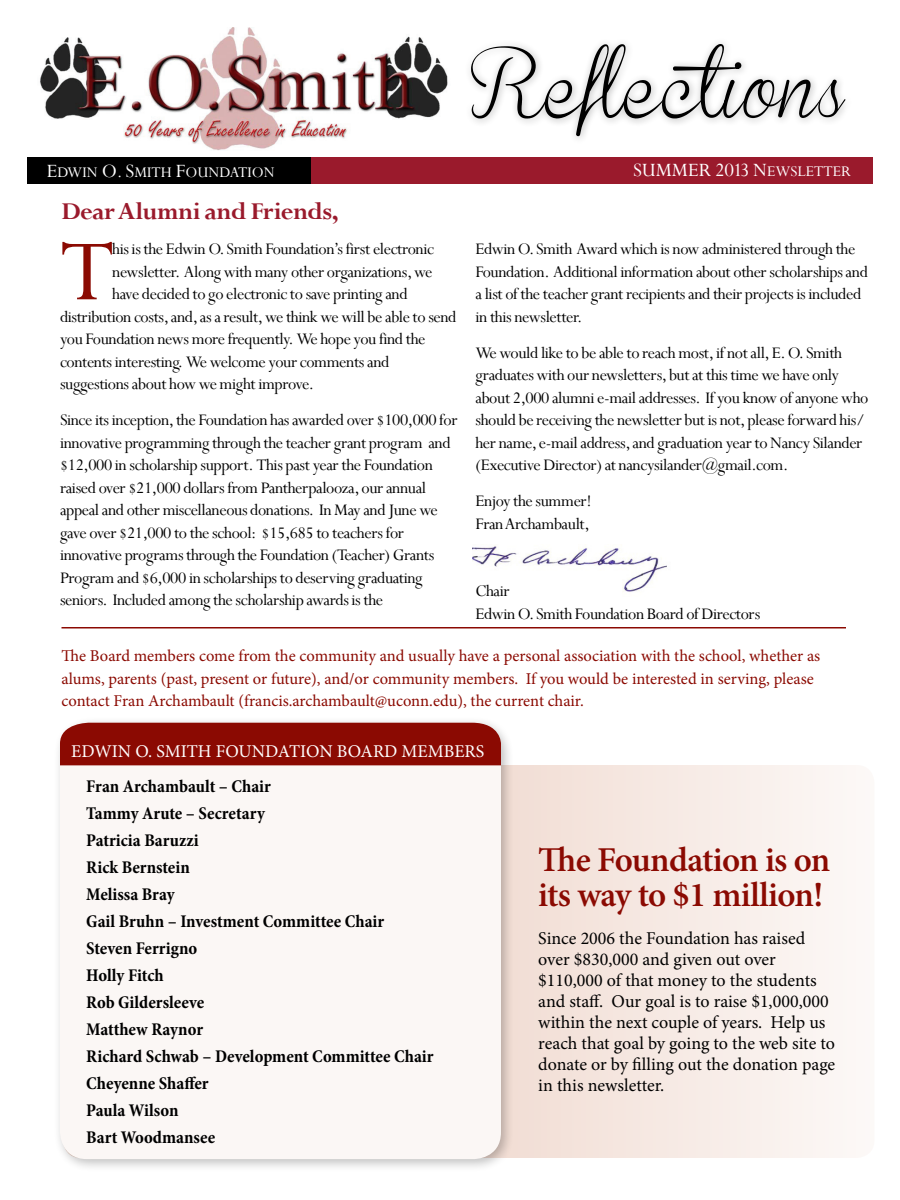
<style>
.page{position:relative;width:900px;height:1200px;background:#fff}
.page>*{position:absolute;margin:0;border:0;box-sizing:border-box;transform-origin:0 0}
.Body_Copy_Intial_Cap{font:96.6px "Perpetua";color:#8b0a02}
.t1{font:70.5px "Brannboll Smal";color:#000}
.t2{font:600 34.95px/35px "Minion Pro";letter-spacing:-.02em;color:#8b0a02}
.Subhead{font:700 27px "Perpetua";letter-spacing:-.02em;color:#9a1a2c}
.t3{font:21px "Perpetua";color:#fff}
.Body_Copy{font:18px/22.5px "Perpetua";letter-spacing:-.02em;color:#000}
.Body_Copy_Intial_Cap-2{font:18px "Perpetua";letter-spacing:-.025em;color:#000}
.t4{font:700 condensed 18px "Minion Pro";color:#000}
.t5{font:18px/21px "Minion Pro";letter-spacing:-.005em;color:#000}
.t6{font:18px "Minion Pro";color:#fff}
.t7{font:16.5px/22.5px "Minion Pro";letter-spacing:-.005em;color:#8b0a02}
.t8{font:16.5px "Perpetua";color:#fff}
.s1{font-size:21px}
.s2{font-size:18px}
.s3{font-size:16.5px}
</style>
<div class="page">
<img style="left:40px;top:27px;width:408px;height:124px">
<div style="left:27px;top:157px;width:846px;height:27px;background:#9a1a2c"></div>
<div style="left:27px;top:157px;width:284px;height:27px;background:#000"></div>
<img style="left:472px;top:545px;width:195px;height:47px">
<div style="left:464px;top:37px;width:390px;height:108px;background:#000;opacity:.3"></div>
<svg style="left:63px;top:765px;width:811px;height:393px;fill:#f7ebe6"></svg>
<div style="left:53px;top:716px;width:461px;height:457px;background:#000;opacity:.25"></div>
<div style="left:60px;top:723px;width:441px;height:436px;background:#fbf7f5;border-radius:27px"></div>
<div style="left:60px;top:723px;width:441px;height:42px;background:#8b0a02"></div>
<hr style="left:62px;top:627px;width:784px;height:1px;background:#8b0a02">
<p class="t1" style="left:471px;top:50px;width:374px">Reflections</p>
<p class="t8" style="left:47px;top:162px;width:230px"><span class="s1">E</span>DWIN <span class="s1">O</span><span class="s2">.</span> <span class="s1">S</span>MITH <span class="s1">F</span>OUNDATION</p>
<p class="t3" style="left:633px;top:157px;width:219px">SUMMER 2013 N<span class="s3">EWSLETTER</span></p>
<p class="Subhead" style="left:62px;top:195px;width:279px">Dear Alumni and Friends,</p>
<p class="Body_Copy_Intial_Cap" style="left:60px;top:211px;width:56px">T</p>
<p class="Body_Copy_Intial_Cap-2" style="left:112px;top:238px;width:323px">his is the Edwin O. Smith Foundation’s first electronic</p>
<p class="Body_Copy_Intial_Cap-2" style="left:112px;top:260px;width:322px">newsletter. Along with many other organizations, we</p>
<p class="Body_Copy_Intial_Cap-2" style="left:112px;top:283px;width:297px">have decided to go electronic to save printing and</p>
<p class="Body_Copy_Intial_Cap-2" style="left:60px;top:305px;width:398px">distribution costs, and, as a result, we think we will be able to send</p>
<p class="Body_Copy_Intial_Cap-2" style="left:60px;top:328px;width:367px">you Foundation news more frequently. We hope you find the</p>
<p class="Body_Copy_Intial_Cap-2" style="left:60px;top:350px;width:331px">contents interesting. We welcome your comments and</p>
<p class="Body_Copy_Intial_Cap-2" style="left:60px;top:373px;width:255px">suggestions about how we might improve.</p>
<p class="Body_Copy" style="left:60px;top:409px;width:399px">Since its inception, the Foundation has awarded over $100,000 for innovative programming through the teacher grant program and $12,000 in scholarship support. This past year the Foundation raised over $21,000 dollars from Pantherpalooza, our annual appeal and other miscellaneous donations. In May and June we gave over $21,000 to the school: $15,685 to teachers for innovative programs through the Foundation (Teacher) Grants Program and $6,000 in scholarships to deserving graduating seniors. Included among the scholarship awards is the</p>
<p class="Body_Copy" style="left:476px;top:238px;width:394px">Edwin O. Smith Award which is now administered through the Foundation. Additional information about other scholarships and a list of the teacher grant recipients and their projects is included in this newsletter.</p>
<p class="Body_Copy" style="left:476px;top:341px;width:395px">We would like to be able to reach most, if not all, E. O. Smith graduates with our newsletters, but at this time we have only about 2,000 alumni e-mail addresses. If you know of anyone who should be receiving the newsletter but is not, please forward his/ her name, e-mail address, and graduation year to Nancy Silander (Executive Director) at nancysilander@gmail.com.</p>
<p class="Body_Copy" style="left:476px;top:490px;width:118px">Enjoy the summer!</p>
<p class="Body_Copy" style="left:476px;top:512px;width:116px">Fran Archambault,</p>
<p class="Body_Copy" style="left:476px;top:580px;width:36px">Chair</p>
<p class="Body_Copy" style="left:476px;top:602px;width:286px">Edwin O. Smith Foundation Board of Directors</p>
<p class="t7" style="left:62px;top:645px;width:760px">The Board members come from the community and usually have a personal association with the school, whether as alums, parents (past, present or future), and/or community members. If you would be interested in serving, please contact Fran Archambault (francis.archambault@uconn.edu), the current chair.</p>
<p class="t6" style="left:71px;top:739px;width:415px">EDWIN O. SMITH FOUNDATION BOARD MEMBERS</p>
<p class="t4" style="left:86px;top:773px;width:186px">Fran Archambault – Chair</p>
<p class="t4" style="left:86px;top:800px;width:180px">Tammy Arute – Secretary</p>
<p class="t4" style="left:86px;top:827px;width:114px">Patricia Baruzzi</p>
<p class="t4" style="left:86px;top:854px;width:105px">Rick Bernstein</p>
<p class="t4" style="left:86px;top:881px;width:90px">Melissa Bray</p>
<p class="t4" style="left:86px;top:908px;width:300px">Gail Bruhn – Investment Committee Chair</p>
<p class="t4" style="left:86px;top:935px;width:113px">Steven Ferrigno</p>
<p class="t4" style="left:86px;top:962px;width:79px">Holly Fitch</p>
<p class="t4" style="left:86px;top:989px;width:120px">Rob Gildersleeve</p>
<p class="t4" style="left:86px;top:1016px;width:118px">Matthew Raynor</p>
<p class="t4" style="left:86px;top:1043px;width:349px">Richard Schwab – Development Committee Chair</p>
<p class="t4" style="left:86px;top:1070px;width:124px">Cheyenne Shaffer</p>
<p class="t4" style="left:86px;top:1097px;width:94px">Paula Wilson</p>
<p class="t4" style="left:86px;top:1124px;width:131px">Bart Woodmansee</p>
<p class="t2" style="left:538px;top:843px;width:294px">The Foundation is on its way to $1 million!</p>
<p class="t5" style="left:538px;top:928px;width:298px">Since 2006 the Foundation has raised over $830,000 and given out over $110,000 of that money to the students and staff. Our goal is to raise $1,000,000 within the next couple of years. Help us reach that goal by going to the web site to donate or by filling out the donation page in this newsletter.</p>
</div>
